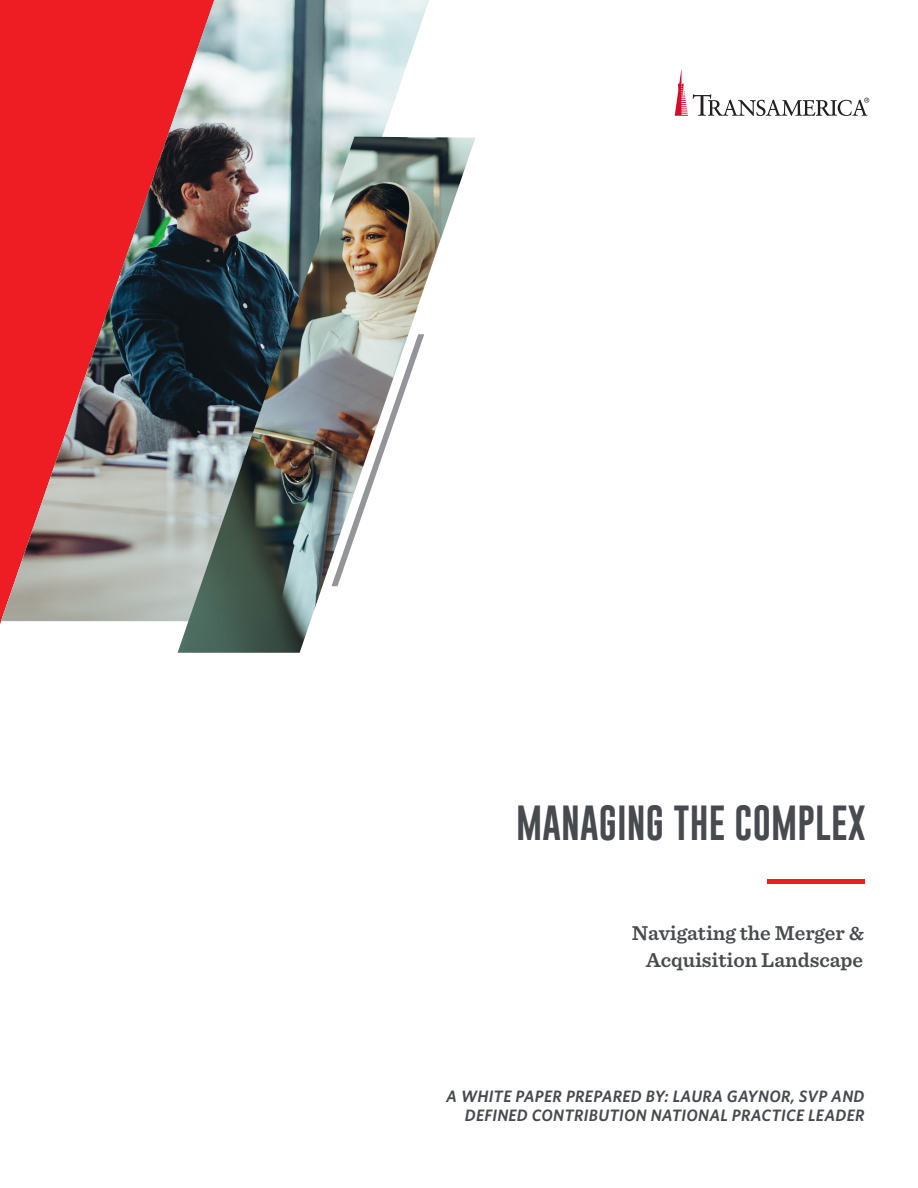
<style>
.page{position:relative;width:918px;height:1188px;background:#fff}
.page>*{position:absolute;margin:0;border:0;box-sizing:border-box;transform-origin:0 0}
.TA_Cover_Head1{font:36px "Gobold";letter-spacing:.005em;color:#474a4e}
.TA_Cover_Head2{font:600 21px/27px "Sentinel";color:#474a4e;text-align:right}
.TA_Head5{font:italic 600 16.5px/19.5px "Whitney";letter-spacing:.02em;color:#474a4e;text-align:right}
</style>
<div class="page">
<img style="left:1px;top:0;width:428px;height:621px">
<img style="left:178px;top:137px;width:297px;height:516px">
<svg style="left:331px;top:334px;width:93px;height:252px"></svg>
<div style="left:767px;top:879px;width:97px;height:5px;background:#ee1d23"></div>
<svg style="left:675px;top:69px;width:194px;height:47px"></svg>
<p class="TA_Cover_Head1" style="left:516px;top:800px;width:351px">MANAGING THE COMPLEX</p>
<p class="TA_Cover_Head2" style="left:632px;top:919px;width:234px">Navigating the Merger &amp;<br>Acquisition Landscape</p>
<p class="TA_Head5" style="left:446px;top:1086px;width:420px">A WHITE PAPER PREPARED BY: LAURA GAYNOR, SVP AND<br>DEFINED CONTRIBUTION NATIONAL PRACTICE LEADER</p>
</div>
